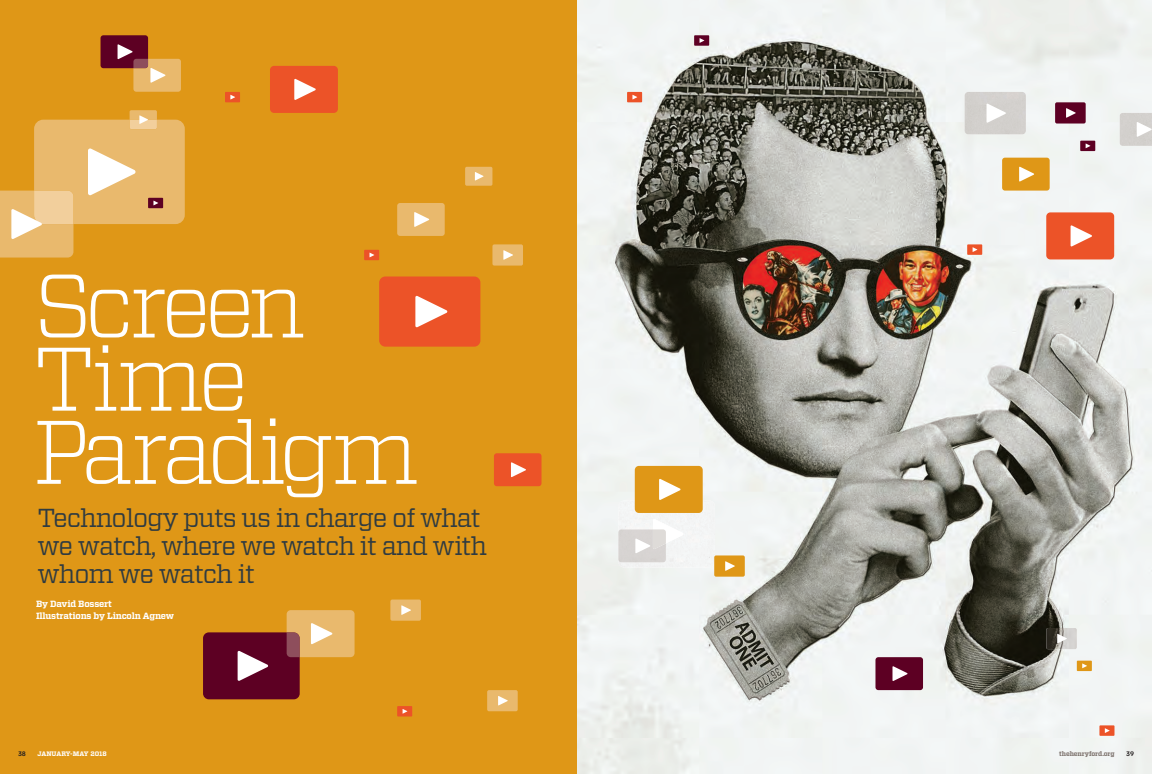
<style>
.page{position:relative;width:1152px;height:774px;background:#fff}
.page>*{position:absolute;margin:0;border:0;box-sizing:border-box;transform-origin:0 0}
.t1{font:300 89.9px/73.2px "Vitesse";letter-spacing:-.075em;color:#fff}
.t2{font:26px/28px "Vitesse";letter-spacing:-.04em;color:#2f3b41}
.t3{font:700 9px/12px "Vitesse";letter-spacing:-.02em;color:#fff}
.t4{font:700 6.5px "Vitesse";letter-spacing:-.02em;color:#7d726d}
.t5{font:700 6.5px "Vitesse";color:#fff}
.t6{font:500 6.5px "Colfax";color:#231f20}
</style>
<div class="page">
<img style="left:577px;top:0;width:575px;height:774px">
<div style="left:0;top:0;width:577px;height:774px;background:#df9717"></div>
<div style="left:203px;top:632px;width:97px;height:67px;background:#5d0023;border-radius:6px"></div>
<svg style="left:238px;top:651px;width:30px;height:30px"></svg>
<div style="left:618px;top:501px;width:97px;height:67px;background:#f4f5f5"></div>
<svg style="left:287px;top:610px;width:68px;height:47px;background:#e1b375"></svg>
<div style="left:270px;top:66px;width:68px;height:47px;background:#ec5328;border-radius:4px"></div>
<svg style="left:294px;top:79px;width:22px;height:21px"></svg>
<div style="left:379px;top:277px;width:101px;height:70px;background:#ec5328;border-radius:6px"></div>
<svg style="left:415px;top:296px;width:33px;height:32px"></svg>
<div style="left:1046px;top:212px;width:68px;height:47px;background:#ec5328;border-radius:4px"></div>
<svg style="left:1071px;top:225px;width:21px;height:22px"></svg>
<div style="left:635px;top:466px;width:68px;height:47px;background:#df9717;border-radius:4px"></div>
<svg style="left:659px;top:479px;width:22px;height:21px"></svg>
<div style="left:397px;top:203px;width:48px;height:33px;background:#e9b96d;border-radius:3px"></div>
<svg style="left:414px;top:212px;width:15px;height:15px"></svg>
<div style="left:1002px;top:158px;width:48px;height:33px;background:#df9717;border-radius:3px"></div>
<svg style="left:1019px;top:167px;width:15px;height:15px"></svg>
<div style="left:101px;top:35px;width:47px;height:33px;background:#5d0023;border-radius:3px"></div>
<img style="left:1120px;top:113px;width:32px;height:33px">
<svg style="left:1137px;top:122px;width:15px;height:15px"></svg>
<div style="left:494px;top:453px;width:48px;height:33px;background:#ec5328;border-radius:3px"></div>
<svg style="left:511px;top:462px;width:15px;height:15px"></svg>
<div style="left:875px;top:657px;width:48px;height:33px;background:#5d0023;border-radius:3px"></div>
<svg style="left:892px;top:666px;width:16px;height:15px"></svg>
<svg style="left:118px;top:44px;width:63px;height:48px"></svg>
<div style="left:465px;top:167px;width:27px;height:19px;background:#e9b96d;border-radius:2px"></div>
<svg style="left:475px;top:172px;width:9px;height:9px"></svg>
<div style="left:390px;top:600px;width:31px;height:21px;background:#e9b96d;border-radius:2px"></div>
<svg style="left:401px;top:605px;width:10px;height:10px"></svg>
<div style="left:487px;top:690px;width:31px;height:21px;background:#e9b96d;border-radius:2px"></div>
<svg style="left:498px;top:696px;width:10px;height:10px"></svg>
<div style="left:492px;top:244px;width:31px;height:22px;background:#e9b96d;border-radius:2px"></div>
<svg style="left:503px;top:250px;width:10px;height:10px"></svg>
<div style="left:714px;top:555px;width:31px;height:22px;background:#df9717;border-radius:2px"></div>
<svg style="left:725px;top:561px;width:10px;height:10px"></svg>
<div style="left:1077px;top:661px;width:15px;height:10px;background:#df9717"></div>
<svg style="left:1082px;top:663px;width:5px;height:5px"></svg>
<div style="left:1099px;top:725px;width:15px;height:11px;background:#ec5328"></div>
<svg style="left:1105px;top:728px;width:5px;height:5px"></svg>
<div style="left:967px;top:244px;width:15px;height:11px;background:#ec5328"></div>
<svg style="left:973px;top:247px;width:4px;height:5px"></svg>
<div style="left:627px;top:92px;width:15px;height:10px;background:#ec5328"></div>
<svg style="left:632px;top:95px;width:5px;height:5px"></svg>
<div style="left:364px;top:250px;width:15px;height:10px;background:#ec5328"></div>
<svg style="left:370px;top:253px;width:4px;height:4px"></svg>
<div style="left:225px;top:92px;width:15px;height:10px;background:#ec5328"></div>
<svg style="left:230px;top:95px;width:5px;height:5px"></svg>
<div style="left:1080px;top:141px;width:15px;height:10px;background:#5d0023"></div>
<svg style="left:1086px;top:143px;width:4px;height:5px"></svg>
<div style="left:694px;top:35px;width:15px;height:11px;background:#5d0023"></div>
<svg style="left:700px;top:38px;width:4px;height:5px"></svg>
<svg style="left:0;top:110px;width:185px;height:148px"></svg>
<div style="left:397px;top:706px;width:15px;height:11px;background:#ec5328"></div>
<svg style="left:403px;top:709px;width:4px;height:5px"></svg>
<img style="left:1046px;top:628px;width:31px;height:21px">
<svg style="left:1057px;top:634px;width:10px;height:9px"></svg>
<div style="left:1055px;top:102px;width:31px;height:22px;background:#5d0023;border-radius:2px"></div>
<svg style="left:1066px;top:108px;width:10px;height:10px"></svg>
<img style="left:618px;top:529px;width:48px;height:33px">
<svg style="left:635px;top:519px;width:49px;height:34px"></svg>
<div style="left:965px;top:92px;width:61px;height:42px;background:#d3d0cd"></div>
<svg style="left:987px;top:103px;width:19px;height:20px"></svg>
<h1 class="t1" style="left:33px;top:269px;width:387px">Screen<br>Time<br>Paradigm</h1>
<p class="t2" style="left:38px;top:503px;width:451px">Technology puts us in charge of what we watch, where we watch it and with whom we watch it</p>
<p class="t3" style="left:36px;top:598px;width:140px">By David Bossert<br>Illustrations by Lincoln Agnew</p>
<p class="t6" style="left:18px;top:750px;width:10px">38</p>
<p class="t5" style="left:38px;top:750px;width:71px">JANUARY-MAY 2018</p>
<p class="t4" style="left:1059px;top:750px;width:57px">thehenryford.org</p>
<p class="t6" style="left:1126px;top:750px;width:9px">39</p>
</div>
